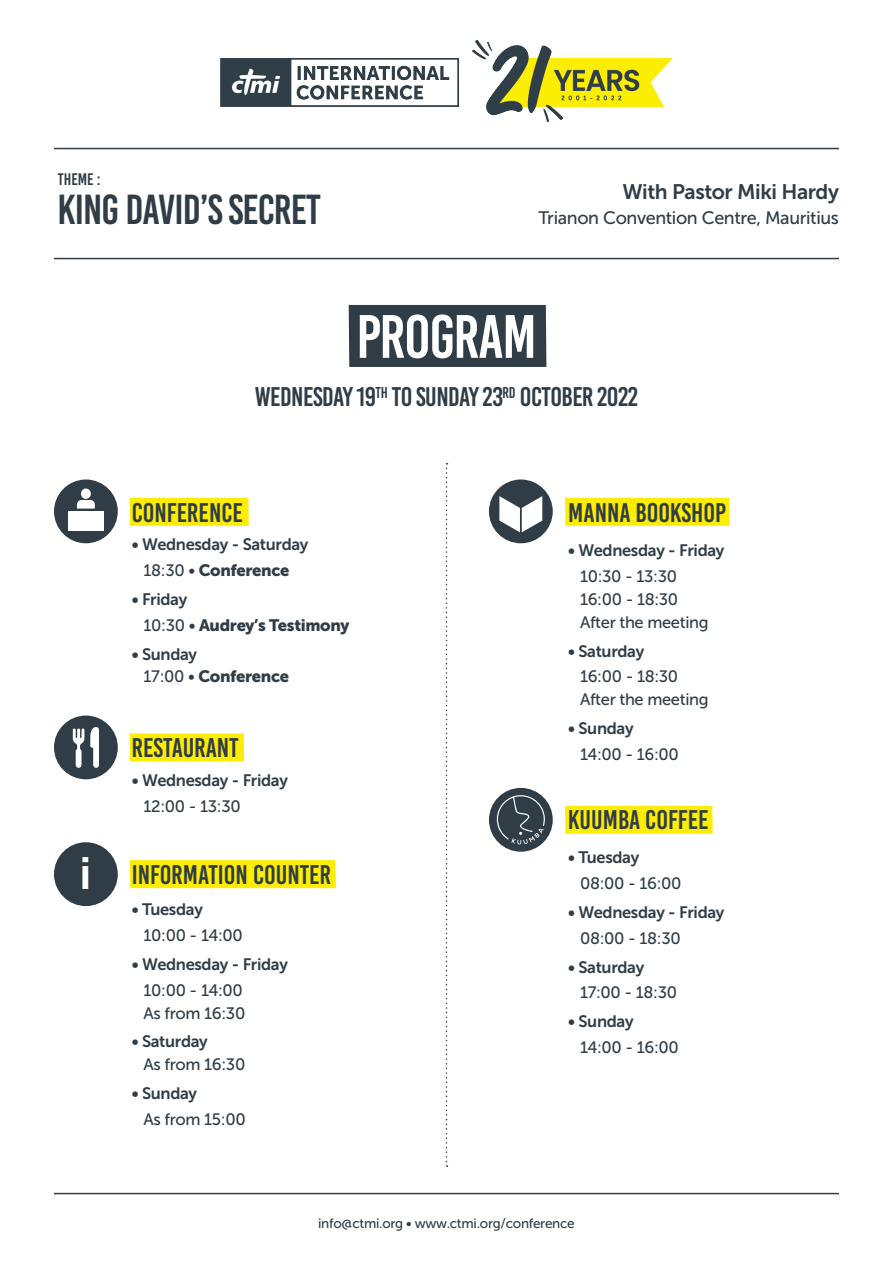
<style>
.page{position:relative;width:893px;height:1263px;background:#fff}
.page>*{position:absolute;margin:0;border:0;box-sizing:border-box;transform-origin:0 0}
.t1{font:61.05px "Bebas Kai";letter-spacing:-.02em;color:#fff}
.t2{font:45px "Museo Sans 700";color:#fff}
.t3{font:42px "Bebas Kai";letter-spacing:-.02em;color:#303d47}
.t4{font:27px "Bebas Kai";color:#303d47}
.t5{font:27px "Bebas Kai";letter-spacing:-.02em;color:#303d47}
.t6{font:21px "Museo Sans 700";letter-spacing:-.02em;color:#303d47}
.t7{font:18px "Museo Sans 500";letter-spacing:-.02em;color:#303d47}
.t8{font:16.8px "Bebas Kai";color:#303d47}
.t9{font:16.5px/25.8px "Museo Sans 500";letter-spacing:-.02em;color:#303d47}
.t10{font:16.5px "Museo Sans 700";letter-spacing:-.02em;color:#303d47}
.t11{font:16.5px "Museo Sans 900";letter-spacing:-.02em;color:#303d47}
.t12{font:13.5px "Museo Sans 500";letter-spacing:-.02em;color:#303d47}
.s1{font-family:"Museo Sans 500"}
.s2{font-family:"Museo Sans 700"}
</style>
<div class="page">
<div style="left:130px;top:860px;width:206px;height:28px;background:#fced03"></div>
<div style="left:130px;top:733px;width:114px;height:28px;background:#fced03"></div>
<div style="left:565px;top:498px;width:165px;height:28px;background:#fced03"></div>
<div style="left:565px;top:806px;width:148px;height:28px;background:#fced03"></div>
<div style="left:130px;top:498px;width:119px;height:28px;background:#fced03"></div>
<div style="left:349px;top:305px;width:197px;height:62px;background:#303d47"></div>
<hr style="left:54px;top:148px;width:785px;height:1px;background:#303d47">
<hr style="left:54px;top:258px;width:785px;height:1px;background:#303d47">
<hr style="left:54px;top:1193px;width:785px;height:1px;background:#303d47">
<div style="left:489px;top:479px;width:64px;height:64px;background:#303d47;border-radius:50%"></div>
<svg style="left:499px;top:496px;width:43px;height:36px"></svg>
<svg style="left:446px;top:463px;width:1px;height:704px"></svg>
<div style="left:54px;top:479px;width:64px;height:64px;background:#303d47;border-radius:50%"></div>
<svg style="left:77px;top:488px;width:18px;height:21px"></svg>
<div style="left:68px;top:511px;width:35px;height:20px;background:#fff"></div>
<div style="left:489px;top:788px;width:64px;height:64px;background:#303d47;border-radius:50%"></div>
<svg style="left:494px;top:792px;width:51px;height:52px"></svg>
<div style="left:54px;top:842px;width:64px;height:64px;background:#303d47;border-radius:50%"></div>
<div style="left:54px;top:715px;width:64px;height:64px;background:#303d47;border-radius:50%"></div>
<svg style="left:73px;top:727px;width:26px;height:41px"></svg>
<img style="left:221px;top:41px;width:451px;height:80px">
<p class="t8" style="left:58px;top:170px;width:44px">THEME :</p>
<p class="t3" style="left:58px;top:187px;width:265px">KING DAVID’S SECRET</p>
<p class="t6" style="left:622px;top:180px;width:218px">With Pastor Miki Hardy</p>
<p class="t7" style="left:539px;top:208px;width:302px">Trianon Convention Centre, Mauritius</p>
<p class="t1" style="left:356px;top:304px;width:182px">PROGRAM</p>
<p class="t2" style="left:79px;top:849px;width:14px">i</p>
<p class="t5" style="left:255px;top:383px;width:385px">WEDNESDAY 19<sup>TH</sup> TO SUNDAY 23<sup>RD</sup> OCTOBER 2022</p>
<p class="t4" style="left:132px;top:498px;width:113px">CONFERENCE</p>
<p class="t10" style="left:132px;top:535px;width:178px">• Wednesday - Saturday</p>
<p class="t11" style="left:144px;top:561px;width:147px"><span class="s1">18:30 •</span> Conference</p>
<p class="t10" style="left:132px;top:590px;width:57px">• Friday</p>
<p class="t11" style="left:144px;top:615px;width:208px"><span class="s1">10:30 •</span> Audrey’s Testimony</p>
<p class="t10" style="left:132px;top:645px;width:67px">• Sunday</p>
<p class="t11" style="left:144px;top:667px;width:147px"><span class="s1">17:00 •</span> Conference</p>
<p class="t4" style="left:132px;top:733px;width:109px">RESTAURANT</p>
<p class="t10" style="left:132px;top:771px;width:158px">• Wednesday - Friday</p>
<p class="t9" style="left:144px;top:793px;width:99px">12:00 - 13:30</p>
<p class="t4" style="left:132px;top:860px;width:201px">INFORMATION COUNTER</p>
<p class="t10" style="left:132px;top:900px;width:73px">• Tuesday</p>
<p class="t9" style="left:144px;top:923px;width:101px">10:00 - 14:00</p>
<p class="t10" style="left:132px;top:955px;width:158px">• Wednesday - Friday</p>
<p class="t9" style="left:144px;top:977px;width:101px">10:00 - 14:00</p>
<p class="t9" style="left:144px;top:1000px;width:103px">As from 16:30</p>
<p class="t10" style="left:132px;top:1032px;width:78px">• Saturday</p>
<p class="t9" style="left:144px;top:1052px;width:103px">As from 16:30</p>
<p class="t10" style="left:132px;top:1084px;width:67px">• Sunday</p>
<p class="t9" style="left:144px;top:1106px;width:104px">As from 15:00</p>
<p class="t4" style="left:568px;top:498px;width:159px">MANNA BOOKSHOP</p>
<p class="t10" style="left:568px;top:541px;width:158px">• Wednesday - Friday</p>
<p class="t9" style="left:580px;top:564px;width:99px">10:30 - 13:30</p>
<p class="t9" style="left:580px;top:586px;width:100px">16:00 - 18:30</p>
<p class="t9" style="left:580px;top:609px;width:130px">After the meeting</p>
<p class="t10" style="left:568px;top:642px;width:78px">• Saturday</p>
<p class="t9" style="left:580px;top:664px;width:100px">16:00 - 18:30</p>
<p class="t9" style="left:580px;top:687px;width:130px">After the meeting</p>
<p class="t10" style="left:568px;top:719px;width:67px">• Sunday</p>
<p class="t9" style="left:580px;top:741px;width:100px">14:00 - 16:00</p>
<p class="t4" style="left:568px;top:805px;width:142px">KUUMBA COFFEE</p>
<p class="t10" style="left:568px;top:848px;width:73px">• Tuesday</p>
<p class="t9" style="left:580px;top:871px;width:103px">08:00 - 16:00</p>
<p class="t10" style="left:568px;top:903px;width:158px">• Wednesday - Friday</p>
<p class="t9" style="left:580px;top:925px;width:102px">08:00 - 18:30</p>
<p class="t9" style="left:580px;top:954px;width:99px;text-indent:-12px"><span class="s2">• Saturday<br></span>17:00 - 18:30</p>
<p class="t10" style="left:568px;top:1012px;width:67px">• Sunday</p>
<p class="t9" style="left:580px;top:1034px;width:100px">14:00 - 16:00</p>
<p class="t12" style="left:318px;top:1216px;width:258px">info@ctmi.org • www.ctmi.org/conference</p>
</div>
